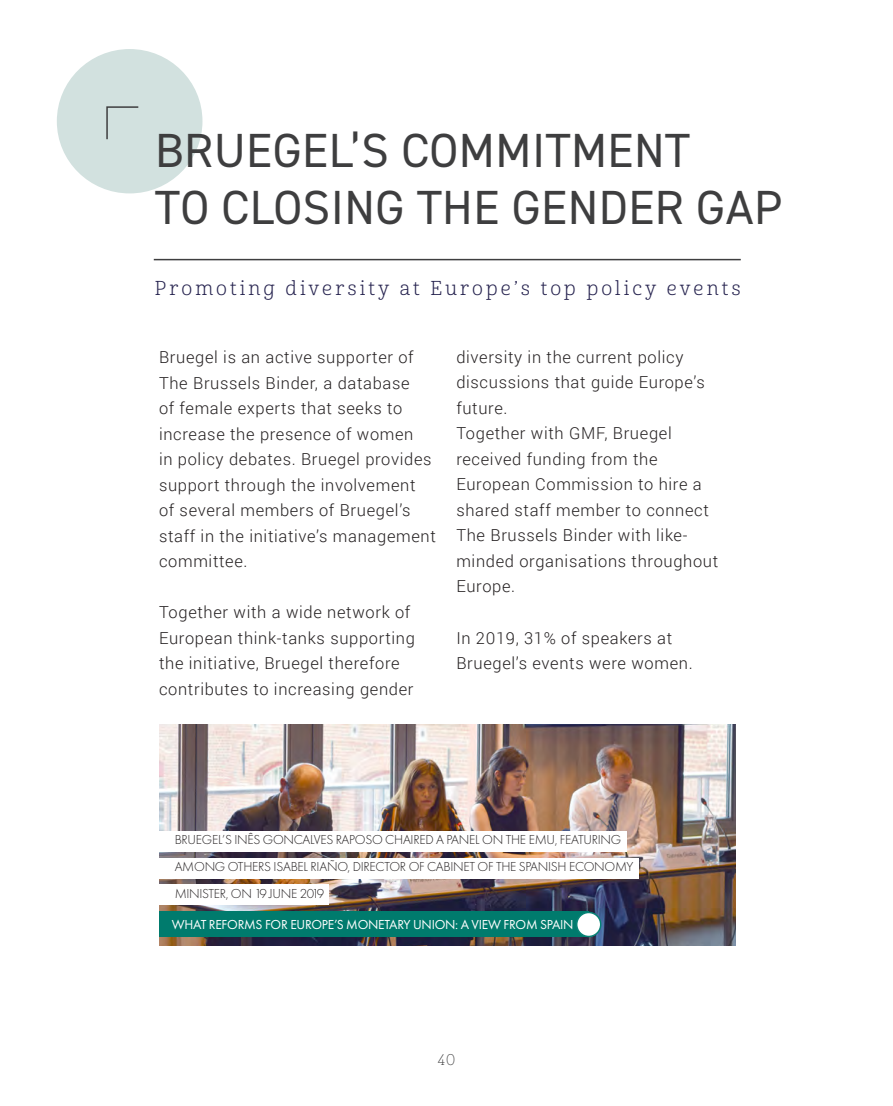
<style>
.page{position:relative;width:893px;height:1106px;background:#fff}
.page>*{position:absolute;margin:0;border:0;box-sizing:border-box;transform-origin:0 0}
.t1{font:48px "DIN2014";letter-spacing:.01em;color:#3e3e3f}
.t2{font:19.5px "Cabrito Nor Boo";letter-spacing:.16em;color:#26234f}
.t3{font:300 16.5px/25.5px "Roboto";letter-spacing:.04em;color:#231f20}
.t4{font:15px "Cabrito Nor Thi";color:#3e3e3f}
.KEY_WORD_text_in_box{font:300 13.5px/27px "Futura PT";letter-spacing:-.02em;color:#231f20}
.KEY_WORD_text_in_box-2{font:13.5px "Futura PT";letter-spacing:-.02em;color:#fff}
</style>
<div class="page">
<div style="left:57px;top:49px;width:145px;height:144px;background:#d2e1df;border-radius:50%"></div>
<svg style="left:106px;top:106px;width:33px;height:34px"></svg>
<hr style="left:154px;top:259px;width:587px;height:1px;background:#3e3e3f">
<img style="left:159px;top:724px;width:577px;height:221px">
<div style="left:110px;top:884px;width:219px;height:20px;background:#fff"></div>
<div style="left:114px;top:858px;width:524px;height:20px;background:#fff"></div>
<div style="left:103px;top:830px;width:524px;height:21px;background:#fff"></div>
<div style="left:159px;top:911px;width:430px;height:26px;background:#007b6d"></div>
<div style="left:577px;top:912px;width:24px;height:24px;background:#fff;border-radius:50%"></div>
<div style="left:576px;top:911px;width:25px;height:26px;border:2px solid #078376;border-radius:50%"></div>
<p class="t1" style="left:155px;top:121px;width:536px">BRUEGEL’S COMMITMENT</p>
<p class="t1" style="left:155px;top:178px;width:629px">TO CLOSING THE GENDER GAP</p>
<p class="t2" style="left:155px;top:276px;width:587px">Promoting diversity at Europe’s top policy events</p>
<p class="t3" style="left:159px;top:344px;width:278px">Bruegel is an active supporter of<br>The Brussels Binder, a database<br>of female experts that seeks to increase the presence of women<br>in policy debates. Bruegel provides support through the involvement<br>of several members of Bruegel’s staff in the initiative’s management committee.</p>
<p class="t3" style="left:159px;top:599px;width:257px">Together with a wide network of European think-tanks supporting the initiative, Bruegel therefore contributes to increasing gender</p>
<p class="t3" style="left:456px;top:344px;width:250px">diversity in the current policy discussions that guide Europe’s future.</p>
<p class="t3" style="left:456px;top:420px;width:263px">Together with GMF, Bruegel received funding from the<br>European Commission to hire a shared staff member to connect<br>The Brussels Binder with like&shy;minded organisations throughout<br>Europe.</p>
<p class="t3" style="left:456px;top:624px;width:238px">In 2019, 31% of speakers at<br>Bruegel’s events were women.</p>
<p class="KEY_WORD_text_in_box" style="left:175px;top:826px;width:460px">BRUEGEL’S INÊS GONCALVES RAPOSO CHAIRED A PANEL ON THE EMU, FEATURING<br>AMONG OTHERS ISABEL RIAÑO, DIRECTOR OF CABINET OF THE SPANISH ECONOMY<br>MINISTER, ON 19 JUNE 2019</p>
<p class="KEY_WORD_text_in_box-2" style="left:172px;top:917px;width:403px">WHAT REFORMS FOR EUROPE’S MONETARY UNION: A VIEW FROM SPAIN</p>
<p class="t4" style="left:438px;top:1050px;width:19px">40</p>
</div>
